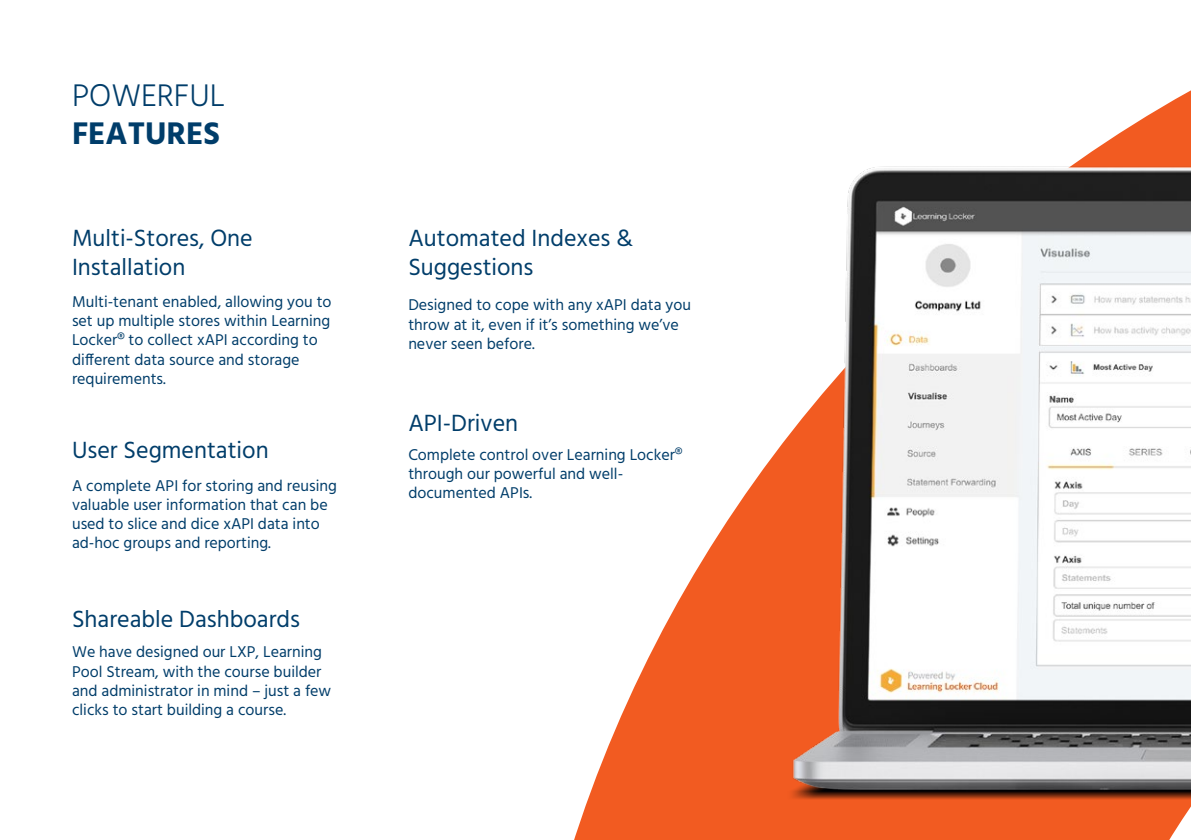
<style>
.page{position:relative;width:1191px;height:840px;background:#fff}
.page>*{position:absolute;margin:0;border:0;box-sizing:border-box;transform-origin:0 0}
.H1_-_Hind_Light_16pt{font:300 32px "Hind";color:#003d6a}
.H1_-_Hind_Light_16pt-2{font:700 32px "Hind";color:#003d6a}
.Paragraph_Style_-_Hi{font:24px/28.8px "Hind";color:#003d6a}
.Paragraph_Style_-_Hi-2{font:16px/19.2px "Hind";color:#003d6a}
</style>
<div class="page">
<svg style="left:574px;top:90px;width:617px;height:749px"></svg>
<img style="left:762px;top:162px;width:429px;height:651px">
<p class="H1_-_Hind_Light_16pt" style="left:72px;top:74px;width:154px">POWERFUL</p>
<p class="H1_-_Hind_Light_16pt-2" style="left:72px;top:114px;width:149px">FEATURES</p>
<p class="Paragraph_Style_-_Hi" style="left:72px;top:225px;width:182px">Multi-Stores, One<br>Installation</p>
<p class="Paragraph_Style_-_Hi-2" style="left:72px;top:293px;width:261px">Multi-tenant enabled, allowing you to set up multiple stores within Learning<br>Locker® to collect xAPI according to different data source and storage requirements.</p>
<p class="Paragraph_Style_-_Hi" style="left:72px;top:436px;width:198px">User Segmentation</p>
<p class="Paragraph_Style_-_Hi-2" style="left:72px;top:476px;width:266px">A complete API for storing and reusing valuable user information that can be used to slice and dice xAPI data into ad-hoc groups and reporting.</p>
<p class="Paragraph_Style_-_Hi" style="left:72px;top:606px;width:229px">Shareable Dashboards</p>
<p class="Paragraph_Style_-_Hi-2" style="left:72px;top:643px;width:261px">We have designed our LXP, Learning Pool Stream, with the course builder and administrator in mind – just a few clicks to start building a course.</p>
<p class="Paragraph_Style_-_Hi" style="left:408px;top:225px;width:226px">Automated Indexes &amp;<br>Suggestions</p>
<p class="Paragraph_Style_-_Hi-2" style="left:408px;top:296px;width:284px">Designed to cope with any xAPI data you throw at it, even if it’s something we’ve never seen before.</p>
<p class="Paragraph_Style_-_Hi" style="left:408px;top:410px;width:111px">API-Driven</p>
<p class="Paragraph_Style_-_Hi-2" style="left:408px;top:445px;width:275px">Complete control over Learning Locker® through our powerful and well&shy;documented APIs.</p>
</div>
